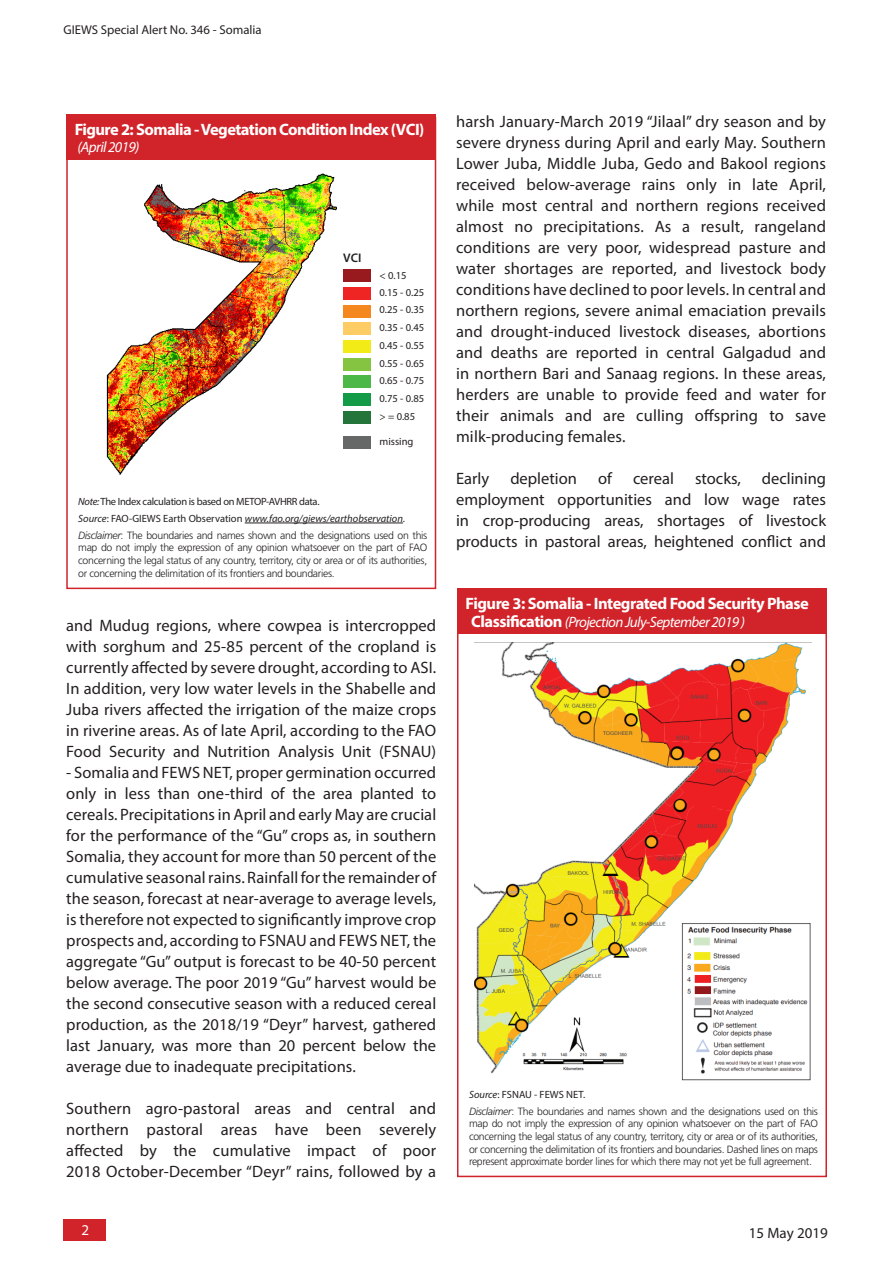
<style>
.page{position:relative;width:893px;height:1263px;background:#fff}
.page>*{position:absolute;margin:0;border:0;box-sizing:border-box;transform-origin:0 0}
.NewPara1{font:16.5px/21px "Myriad Pro";letter-spacing:.005em;color:#231f20;text-align:justify}
.subHeading{font:700 16.5px "Myriad Pro";letter-spacing:-.035em;color:#fff}
.subHeading-2{font:italic 15px "Myriad Pro";letter-spacing:-.04em;color:#fff}
.t1{font:15px "Myriad Pro";color:#231f20}
.t2{font:15px "Myriad Pro";color:#fff}
.t3{font:12.75px "Myriad Pro";color:#231f20}
.t4{font:600 12.45px "Myriad Pro";color:#231f20}
.t5{font:10.65px/17.7px "Myriad Pro";color:#231f20}
.Footnote1{font:300 10.5px/12.6px "Frutiger LT Std";letter-spacing:-.03em;color:#231f20;text-align:justify}
.t6{font:italic 10.5px "Myriad Pro";color:#231f20}
.t7{font:10.5px "Myriad Pro";letter-spacing:-.03em;color:#231f20}
.t8{font:10.5px "Myriad Pro";color:#231f20}
.s1{font-style:italic}
.s2{font-style:normal}
.s3{font-weight:700;font-style:normal;font-size:16.5px}
</style>
<div class="page">
<div style="left:63px;top:1219px;width:42px;height:21px;background:#d1232a"></div>
<div style="left:457px;top:591px;width:370px;height:586px;border:2px solid #d1232a"></div>
<div style="left:457px;top:588px;width:369px;height:45px;background:#d1232a"></div>
<div style="left:343px;top:287px;width:28px;height:13px;background:#ee2523"></div>
<div style="left:343px;top:305px;width:28px;height:12px;background:#f5871f"></div>
<div style="left:343px;top:322px;width:28px;height:13px;background:#fecc65"></div>
<div style="left:343px;top:269px;width:28px;height:13px;background:#991a1e"></div>
<div style="left:343px;top:340px;width:28px;height:13px;background:#f2eb17"></div>
<div style="left:343px;top:358px;width:28px;height:12px;background:#84c440"></div>
<div style="left:343px;top:375px;width:28px;height:13px;background:#4cb848"></div>
<div style="left:343px;top:393px;width:28px;height:13px;background:#149b47"></div>
<div style="left:343px;top:411px;width:28px;height:13px;background:#237539"></div>
<div style="left:343px;top:436px;width:28px;height:12px;background:#666767"></div>
<div style="left:66px;top:117px;width:370px;height:472px;border:2px solid #d1232a"></div>
<img style="left:106px;top:173px;width:231px;height:302px">
<hr style="left:245px;top:523px;width:158px;height:1px;background:#231f20">
<div style="left:66px;top:114px;width:370px;height:46px;background:#d1232a"></div>
<img style="left:474px;top:643px;width:337px;height:438px">
<p class="t3" style="left:63px;top:22px;width:200px">GIEWS Special Alert No. 346 - Somalia</p>
<p class="subHeading" style="left:75px;top:119px;width:351px">Figure 2: Somalia - Vegetation Condition Index (VCI)</p>
<p class="subHeading-2" style="left:77px;top:137px;width:64px">(April 2019)</p>
<p class="t4" style="left:343px;top:250px;width:20px">VCI</p>
<p class="t5" style="left:380px;top:267px;width:46px;line-height:16.4px">&lt; 0.15<br>0.15 - 0.25</p>
<p class="t5" style="left:380px;top:301px;width:46px;text-align:justify">0.25 - 0.35<br>0.35 - 0.45<br>0.45 - 0.55<br>0.55 - 0.65<br>0.65 - 0.75<br>0.75 - 0.85 &gt; = 0.85</p>
<p class="t5" style="left:380px;top:432px;width:35px">missing</p>
<p class="t7" style="left:78px;top:495px;width:243px"><span class="s1">Note:</span> The Index calculation is based on METOP-AVHRR data.</p>
<p class="t6" style="left:78px;top:512px;width:328px">Source<span class="s2">: FAO-GIEWS Earth Observation</span> www.fao.org/giews/earthobservation<span class="s2">.</span></p>
<p class="Footnote1" style="left:78px;top:529px;width:351px"><span class="s1">Disclaimer</span>: The boundaries and names shown and the designations used on this map do not imply the expression of any opinion whatsoever on the part of FAO concerning the legal status of any country, territory, city or area or of its authorities, or concerning the delimitation of its frontiers and boundaries.</p>
<p class="NewPara1" style="left:66px;top:615px;width:372px">and Mudug regions, where cowpea is intercropped with sorghum and 25‑85 percent of the cropland is currently affected by severe drought, according to ASI.<br>In addition, very low water levels in the Shabelle and Juba rivers affected the irrigation of the maize crops in riverine areas. As of late April, according to the FAO Food Security and Nutrition Analysis Unit (FSNAU)</p>
<p class="NewPara1" style="left:66px;top:762px;width:371px">- Somalia and FEWS NET, proper germination occurred only in less than one‑third of the area planted to cereals. Precipitations in April and early May are crucial for the performance of the “Gu” crops as, in southern Somalia, they account for more than 50 percent of the cumulative seasonal rains. Rainfall for the remainder of the season, forecast at near-average to average levels, is therefore not expected to significantly improve crop prospects and, according to FSNAU and FEWS NET, the aggregate “Gu” output is forecast to be 40‑50 percent below average. The poor 2019 “Gu” harvest would be the second consecutive season with a reduced cereal production, as the 2018/19 “Deyr” harvest, gathered last January, was more than 20 percent below the average due to inadequate precipitations.</p>
<p class="NewPara1" style="left:66px;top:1098px;width:371px">Southern agro-pastoral areas and central and northern pastoral areas have been severely affected by the cumulative impact of poor 2018 October‑December “Deyr” rains, followed by a</p>
<p class="NewPara1" style="left:456px;top:111px;width:372px">harsh January-March 2019 “Jilaal” dry season and by severe dryness during April and early May. Southern Lower Juba, Middle Juba, Gedo and Bakool regions received below-average rains only in late April, while most central and northern regions received almost no precipitations. As a result, rangeland conditions are very poor, widespread pasture and water shortages are reported, and livestock body conditions have declined to poor levels. In central and northern regions, severe animal emaciation prevails and drought-induced livestock diseases, abortions and deaths are reported in central Galgadud and in northern Bari and Sanaag regions. In these areas, herders are unable to provide feed and water for their animals and are culling offspring to save milk‑producing females.</p>
<p class="NewPara1" style="left:456px;top:468px;width:35px">Early</p>
<p class="NewPara1" style="left:510px;top:468px;width:68px">depletion</p>
<p class="NewPara1" style="left:598px;top:468px;width:15px">of</p>
<p class="NewPara1" style="left:633px;top:468px;width:42px">cereal</p>
<p class="NewPara1" style="left:695px;top:468px;width:47px">stocks,</p>
<p class="NewPara1" style="left:456px;top:468px;width:371px;text-indent:306px">declining employment opportunities and low wage rates in crop‑producing areas, shortages of livestock products in pastoral areas, heightened conflict and</p>
<p class="subHeading" style="left:465px;top:593px;width:345px">Figure 3: Somalia - Integrated Food Security Phase</p>
<p class="subHeading-2" style="left:471px;top:613px;width:275px"><span class="s3">Classification</span> (Projection July-September 2019 )</p>
<p class="t8" style="left:469px;top:1088px;width:118px"><span class="s1">Source</span>: FSNAU - FEWS NET.</p>
<p class="Footnote1" style="left:469px;top:1105px;width:351px"><span class="s1">Disclaimer</span>: The boundaries and names shown and the designations used on this map do not imply the expression of any opinion whatsoever on the part of FAO concerning the legal status of any country, territory, city or area or of its authorities, or concerning the delimitation of its frontiers and boundaries. Dashed lines on maps represent approximate border lines for which there may not yet be full agreement.</p>
<p class="t2" style="left:82px;top:1220px;width:9px">2</p>
<p class="t1" style="left:749px;top:1224px;width:80px">15 May 2019</p>
</div>
